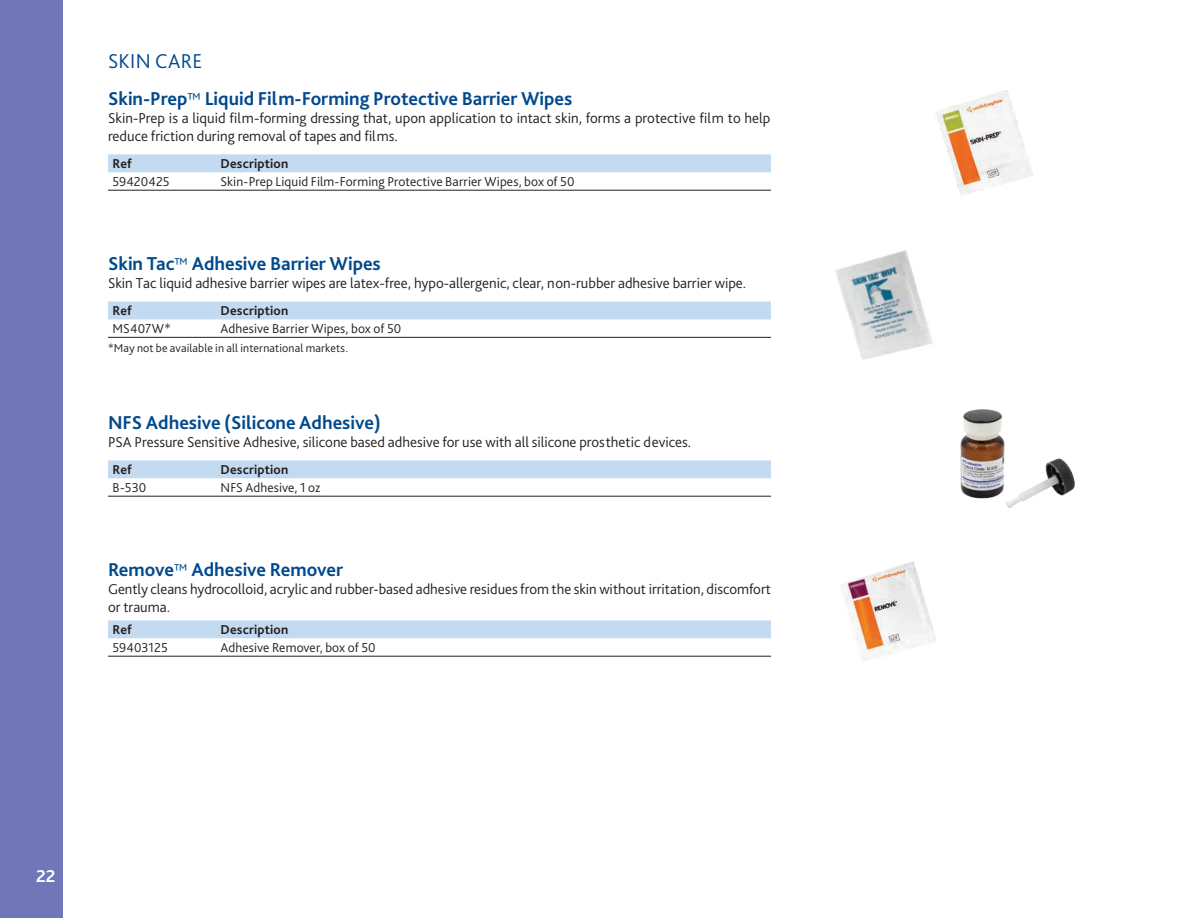
<style>
.page{position:relative;width:1188px;height:918px;background:#fff}
.page>*{position:absolute;margin:0;border:0;box-sizing:border-box;transform-origin:0 0}
.t1{font:300 21px "Bliss Pro";letter-spacing:.015em;color:#01498e}
.t2{font:700 19.5px "Bliss Pro";color:#01498e}
.t3{font:700 18px "Bliss Pro";color:#fff}
.t4{font:300 15px/18px "Bliss Pro";color:#231f20}
.t5{font:300 13.5px "Bliss Pro";letter-spacing:.005em;color:#231f20}
.t6{font:700 13.5px "Bliss Pro";letter-spacing:.01em;color:#231f20}
.t7{font:300 12px "Bliss Pro";letter-spacing:.01em;color:#231f20}
.s1{font-weight:300;font-size:16.5px}
</style>
<div class="page">
<div style="left:0;top:0;width:63px;height:918px;background:#7076b8"></div>
<div style="left:108px;top:154px;width:663px;height:18px;background:#c3daf1"></div>
<hr style="left:108px;top:190px;width:108px;height:1px;background:#231f20">
<hr style="left:216px;top:190px;width:555px;height:1px;background:#231f20">
<div style="left:108px;top:302px;width:663px;height:17px;background:#c3daf1"></div>
<hr style="left:108px;top:337px;width:108px;height:1px;background:#231f20">
<hr style="left:216px;top:337px;width:555px;height:1px;background:#231f20">
<div style="left:108px;top:460px;width:663px;height:18px;background:#c3daf1"></div>
<hr style="left:108px;top:496px;width:108px;height:1px;background:#231f20">
<hr style="left:216px;top:496px;width:555px;height:1px;background:#231f20">
<div style="left:108px;top:620px;width:663px;height:18px;background:#c3daf1"></div>
<hr style="left:108px;top:656px;width:108px;height:1px;background:#231f20">
<hr style="left:216px;top:656px;width:555px;height:1px;background:#231f20">
<img style="left:841px;top:561px;width:95px;height:100px">
<img style="left:935px;top:90px;width:98px;height:106px">
<img style="left:836px;top:250px;width:97px;height:110px">
<img style="left:1012px;top:458px;width:63px;height:49px">
<img style="left:960px;top:409px;width:52px;height:99px">
<h1 class="t1" style="left:108px;top:48px;width:96px">SKIN CARE</h1>
<h2 class="t2" style="left:108px;top:87px;width:466px">Skin-Prep<span class="s1">™</span> Liquid Film-Forming Protective Barrier Wipes</h2>
<p class="t4" style="left:108px;top:109px;width:664px">Skin-Prep is a liquid film-forming dressing that, upon application to intact skin, forms a protective film to help reduce friction during removal of tapes and films.</p>
<p class="t6" style="left:112px;top:155px;width:21px">Ref</p>
<p class="t6" style="left:220px;top:155px;width:69px">Description</p>
<p class="t5" style="left:112px;top:173px;width:59px">59420425</p>
<p class="t5" style="left:220px;top:173px;width:356px">Skin-Prep Liquid Film-Forming Protective Barrier Wipes, box of 50</p>
<h2 class="t2" style="left:108px;top:252px;width:274px">Skin Tac<span class="s1">™</span> Adhesive Barrier Wipes</h2>
<p class="t4" style="left:108px;top:274px;width:640px">Skin Tac liquid adhesive barrier wipes are latex-free, hypo-allergenic, clear, non-rubber adhesive barrier wipe.</p>
<p class="t6" style="left:112px;top:302px;width:21px">Ref</p>
<p class="t6" style="left:220px;top:302px;width:69px">Description</p>
<p class="t5" style="left:112px;top:320px;width:60px">MS407W*</p>
<p class="t5" style="left:220px;top:320px;width:182px">Adhesive Barrier Wipes, box of 50</p>
<p class="t7" style="left:108px;top:340px;width:242px">*May not be available in all international markets.</p>
<h2 class="t2" style="left:108px;top:411px;width:274px">NFS Adhesive (Silicone Adhesive)</h2>
<p class="t4" style="left:108px;top:433px;width:585px">PSA Pressure Sensitive Adhesive, silicone based adhesive for use with all silicone prosthetic devices.</p>
<p class="t6" style="left:112px;top:461px;width:21px">Ref</p>
<p class="t6" style="left:220px;top:461px;width:69px">Description</p>
<p class="t5" style="left:112px;top:479px;width:35px">B-530</p>
<p class="t5" style="left:220px;top:479px;width:101px">NFS Adhesive, 1 oz</p>
<h2 class="t2" style="left:108px;top:558px;width:237px">Remove<span class="s1">™</span> Adhesive Remover</h2>
<p class="t4" style="left:108px;top:580px;width:664px">Gently cleans hydrocolloid, acrylic and rubber-based adhesive residues from the skin without irritation, discomfort or trauma.</p>
<p class="t6" style="left:112px;top:621px;width:21px">Ref</p>
<p class="t6" style="left:220px;top:621px;width:69px">Description</p>
<p class="t5" style="left:112px;top:639px;width:57px">59403125</p>
<p class="t5" style="left:220px;top:639px;width:157px">Adhesive Remover, box of 50</p>
<p class="t3" style="left:36px;top:865px;width:21px">22</p>
</div>
